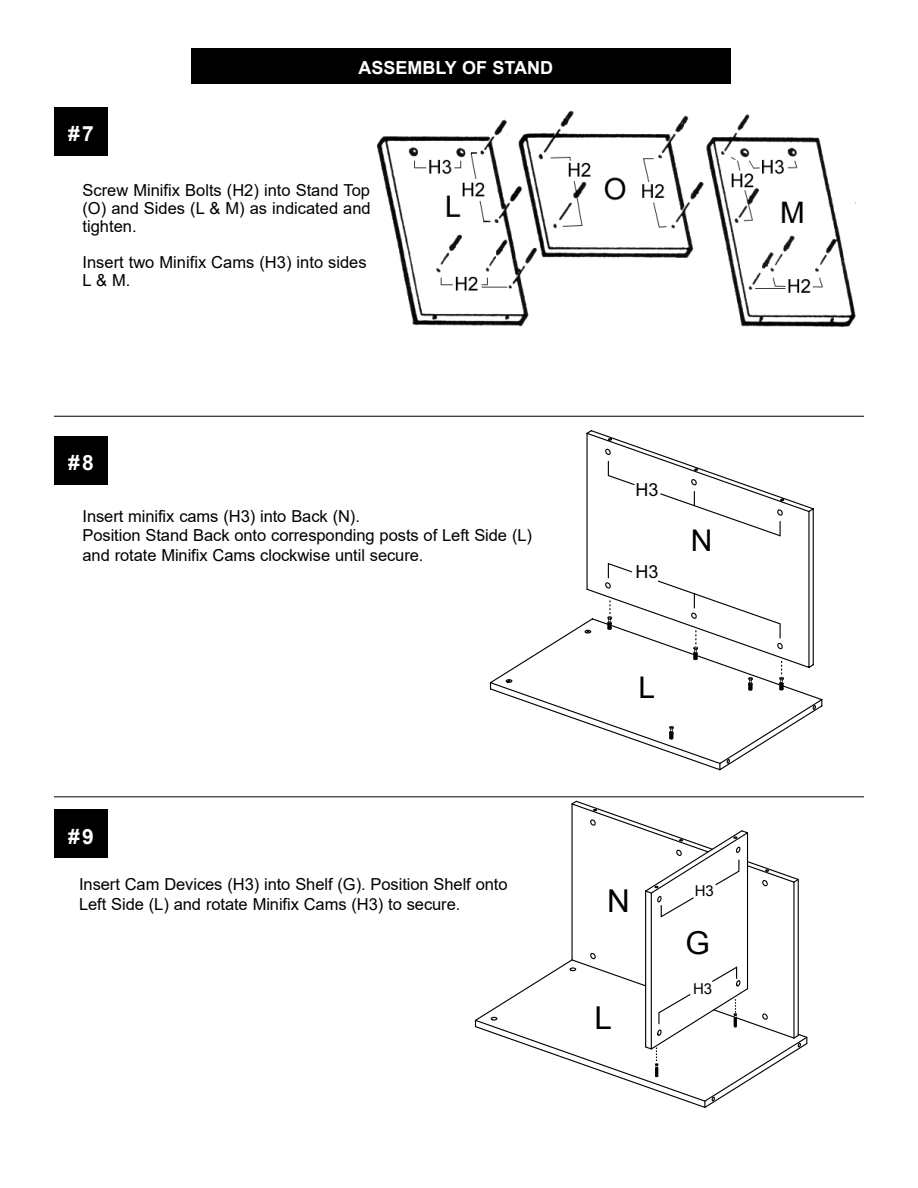
<style>
.page{position:relative;width:918px;height:1188px;background:#fff}
.page>*{position:absolute;margin:0;border:0;box-sizing:border-box;transform-origin:0 0}
.t1{font:31.5px "Arial";color:#000}
.t2{font:30px "Arial";color:#000}
.t3{font:700 21px "Arial";color:#fff}
.t4{font:700 18px "Arial";color:#fff}
.t5{font:18px "Arial";color:#000}
.t6{font:16.5px/19.8px "Arial";letter-spacing:-.005em;color:#000}
.t7{font:15px "Arial";color:#000}
</style>
<div class="page">
<div style="left:54px;top:436px;width:54px;height:49px;background:#000"></div>
<div style="left:54px;top:809px;width:54px;height:49px;background:#000"></div>
<svg style="left:490px;top:430px;width:332px;height:301px"></svg>
<svg style="left:607px;top:460px;width:177px;height:311px"></svg>
<hr style="left:54px;top:416px;width:810px;height:1px;background:#000">
<hr style="left:54px;top:797px;width:810px;height:1px;background:#000">
<hr style="left:798px;top:879px;width:1px;height:156px;background:#000">
<hr style="left:793px;top:882px;width:2px;height:156px;background:#000">
<hr style="left:571px;top:804px;width:2px;height:156px;background:#000">
<hr style="left:645px;top:891px;width:1px;height:156px;background:#000">
<hr style="left:651px;top:893px;width:1px;height:156px;background:#000">
<hr style="left:747px;top:833px;width:1px;height:156px;background:#000">
<svg style="left:571px;top:801px;width:228px;height:118px"></svg>
<svg style="left:475px;top:952px;width:333px;height:156px"></svg>
<div style="left:54px;top:107px;width:54px;height:49px;background:#000"></div>
<img style="left:377px;top:110px;width:479px;height:217px">
<div style="left:191px;top:49px;width:540px;height:35px;background:#000"></div>
<div style="left:81px;top:508px;width:455px;height:72px;background:#fff"></div>
<p class="t3" style="left:68px;top:119px;width:27px">#7</p>
<p class="t4" style="left:358px;top:55px;width:196px">ASSEMBLY OF STAND</p>
<p class="t6" style="left:82px;top:181px;width:290px;line-height:18px;text-align:justify">Screw Minifix Bolts (H2) into Stand Top (O) and Sides (L &amp; M) as indicated and tighten.</p>
<p class="t6" style="left:82px;top:253px;width:286px;line-height:18px">Insert two Minifix Cams (H3) into sides<br>L &amp; M.</p>
<p class="t3" style="left:68px;top:448px;width:27px">#8</p>
<p class="t6" style="left:82px;top:506px;width:451px">Insert minifix cams (H3) into Back (N).<br>Position Stand Back onto corresponding posts of Left Side (L) and rotate Minifix Cams clockwise until secure.</p>
<p class="t3" style="left:68px;top:821px;width:27px">#9</p>
<p class="t6" style="left:79px;top:874px;width:430px">Insert Cam Devices (H3) into Shelf (G). Position Shelf onto<br>Left Side (L) and rotate Minifix Cams (H3) to secure.</p>
<p class="t5" style="left:636px;top:477px;width:25px">H3</p>
<p class="t5" style="left:636px;top:559px;width:25px">H3</p>
<h2 class="t2" style="left:691px;top:520px;width:23px">N</h2>
<h2 class="t2" style="left:639px;top:666px;width:18px">L</h2>
<h1 class="t1" style="left:607px;top:880px;width:24px">N</h1>
<h1 class="t1" style="left:594px;top:997px;width:19px">L</h1>
<p class="t7" style="left:695px;top:881px;width:21px">H3</p>
<h1 class="t1" style="left:686px;top:922px;width:26px">G</h1>
<p class="t7" style="left:693px;top:979px;width:21px">H3</p>
</div>
